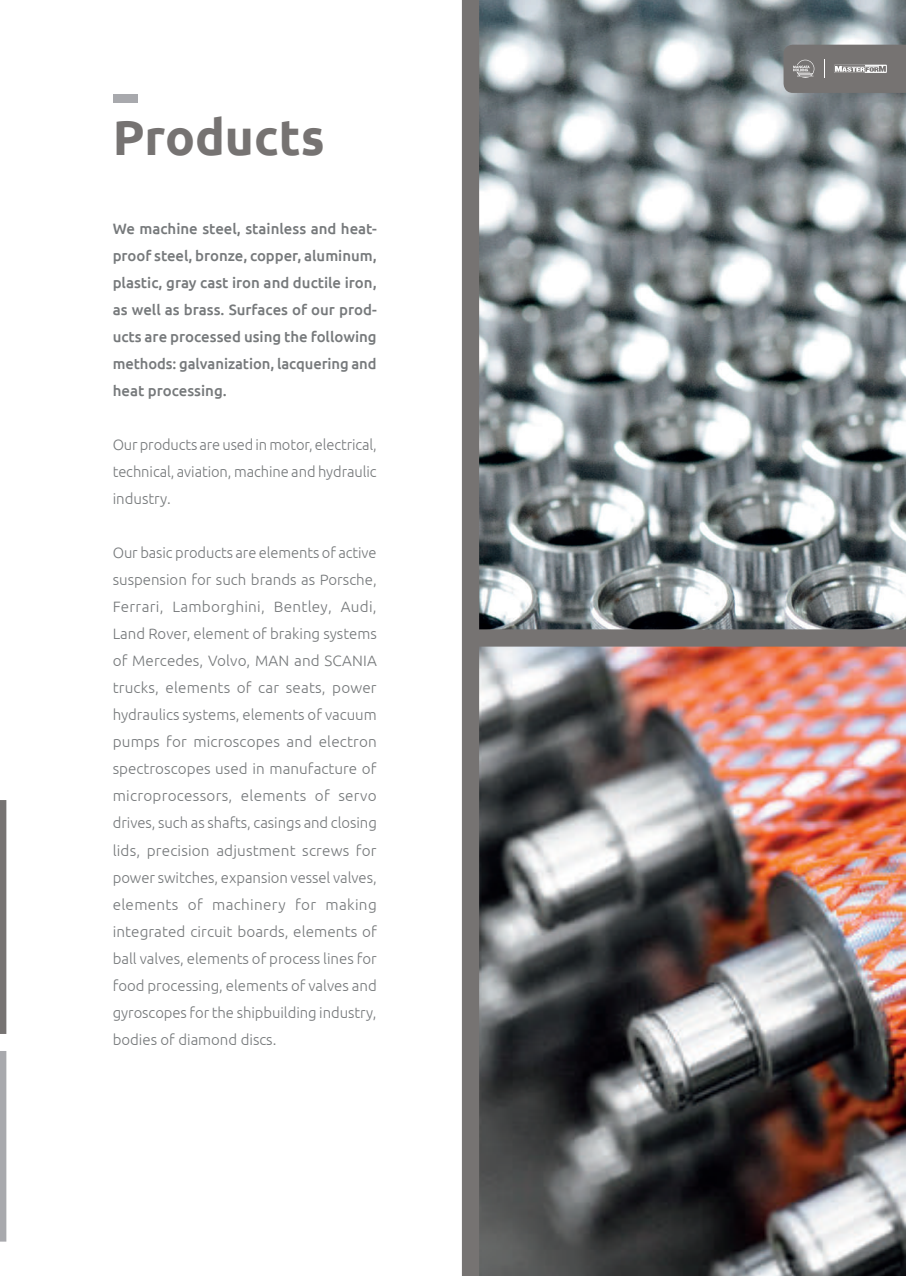
<style>
.page{position:relative;width:906px;height:1276px;background:#fff}
.page>*{position:absolute;margin:0;border:0;box-sizing:border-box;transform-origin:0 0}
.t1{font:700 49.5px "Ubuntu";color:#767372}
.t2{font:300 15px/27px "Ubuntu";letter-spacing:-.005em;color:#76797b;text-align:justify}
.t3{font:500 15px/27px "Ubuntu";letter-spacing:-.005em;color:#76797b;text-align:justify}
</style>
<div class="page">
<svg style="left:0;top:800px;width:6px;height:234px"></svg>
<svg style="left:0;top:1051px;width:6px;height:190px"></svg>
<div style="left:113px;top:94px;width:24px;height:8px;background:#a8a9ad"></div>
<img style="left:462px;top:0;width:444px;height:1276px">
<h1 class="t1" style="left:113px;top:107px;width:214px">Products</h1>
<p class="t3" style="left:113px;top:215px;width:265px">We machine steel, stainless and heat&shy;proof steel, bronze, copper, aluminum, plastic, gray cast iron and ductile iron, as well as brass. Surfaces of our prod&shy;ucts are processed using the following methods: galvanization, lacquering and heat processing.</p>
<p class="t2" style="left:113px;top:431px;width:265px">Our products are used in motor, electrical, technical, aviation, machine and hydraulic industry.</p>
<p class="t2" style="left:113px;top:539px;width:266px">Our basic products are elements of active suspension for such brands as Porsche, Ferrari, Lamborghini, Bentley, Audi, Land Rover, element of braking systems of Mercedes, Volvo, MAN and SCANIA trucks, elements of car seats, power hydraulics systems, elements of vacuum pumps for microscopes and electron spectroscopes used in manufacture of microprocessors, elements of servo drives, such as shafts, casings and closing lids, precision adjustment screws for power switches, expansion vessel valves, elements of machinery for making integrated circuit boards, elements of ball valves, elements of process lines for food processing, elements of valves and gyroscopes for the shipbuilding industry, bodies of diamond discs.</p>
</div>
